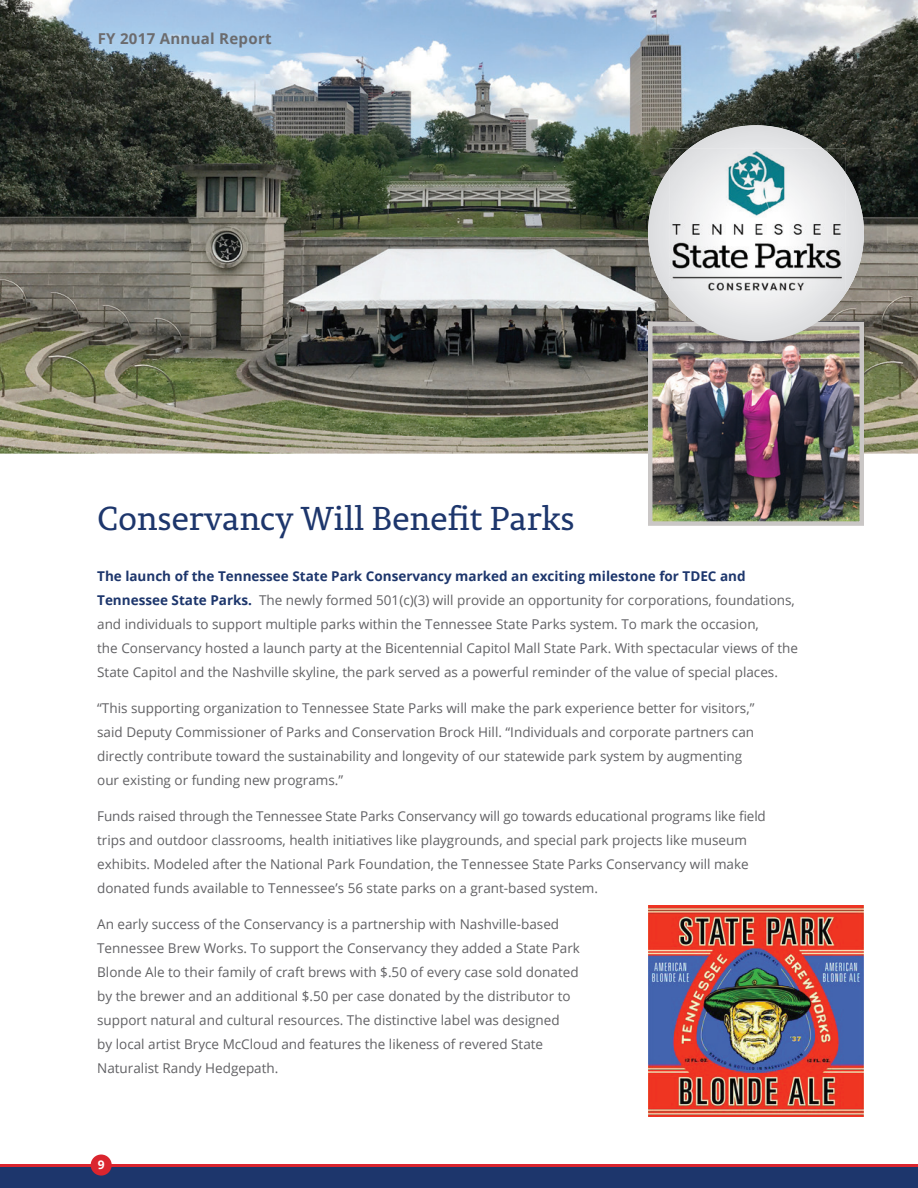
<style>
.page{position:relative;width:918px;height:1188px;background:#fff}
.page>*{position:absolute;margin:0;border:0;box-sizing:border-box;transform-origin:0 0}
.t1{font:33px "Permian Slab Serif Typeface";letter-spacing:-.01em;color:#1d366c}
.t2{font:700 15px "Open Sans";letter-spacing:.02em;color:#6b6b6e}
.t3{font:13.5px/24px "Open Sans";color:#616164}
.t4{font:700 12px "Open Sans";color:#fff}
.s1{font-weight:700;color:#1d366c}
</style>
<div class="page">
<div style="left:0;top:1165px;width:918px;height:23px;background:#1d366c"></div>
<hr style="left:0;top:1164px;width:918px;height:3px;background:#da252e">
<img style="left:0;top:0;width:918px;height:454px">
<img style="left:648px;top:905px;width:216px;height:211px">
<img style="left:653px;top:341px;width:206px;height:180px">
<div style="left:648px;top:322px;width:216px;height:204px;border:4px solid #cac7c6"></div>
<svg style="left:648px;top:125px;width:216px;height:216px;background:#aaaba7"></svg>
<img style="left:669px;top:149px;width:177px;height:142px">
<div style="left:91px;top:1155px;width:21px;height:21px;background:#da252e;border-radius:50%"></div>
<p class="t2" style="left:98px;top:28px;width:175px">FY 2017 Annual Report</p>
<h1 class="t1" style="left:97px;top:492px;width:479px">Conservancy Will Benefit Parks</h1>
<p class="t3" style="left:97px;top:564px;width:702px"><span class="s1">The launch of the Tennessee State Park Conservancy marked an exciting milestone for TDEC and Tennessee State Parks.</span> The newly formed 501(c)(3) will provide an opportunity for corporations, foundations, and individuals to support multiple parks within the Tennessee State Parks system. To mark the occasion,<br>the Conservancy hosted a launch party at the Bicentennial Capitol Mall State Park. With spectacular views of the State Capitol and the Nashville skyline, the park served as a powerful reminder of the value of special places.</p>
<p class="t3" style="left:97px;top:696px;width:659px">“This supporting organization to Tennessee State Parks will make the park experience better for visitors,” said Deputy Commissioner of Parks and Conservation Brock Hill. “Individuals and corporate partners can directly contribute toward the sustainability and longevity of our statewide park system by augmenting our existing or funding new programs.”</p>
<p class="t3" style="left:97px;top:804px;width:670px">Funds raised through the Tennessee State Parks Conservancy will go towards educational programs like field trips and outdoor classrooms, health initiatives like playgrounds, and special park projects like museum exhibits. Modeled after the National Park Foundation, the Tennessee State Parks Conservancy will make donated funds available to Tennessee’s 56 state parks on a grant-based system.</p>
<p class="t3" style="left:97px;top:912px;width:484px">An early success of the Conservancy is a partnership with Nashville-based Tennessee Brew Works. To support the Conservancy they added a State Park Blonde Ale to their family of craft brews with $.50 of every case sold donated by the brewer and an additional $.50 per case donated by the distributor to support natural and cultural resources. The distinctive label was designed<br>by local artist Bryce McCloud and features the likeness of revered State Naturalist Randy Hedgepath.</p>
<p class="t4" style="left:98px;top:1157px;width:8px">9</p>
</div>
